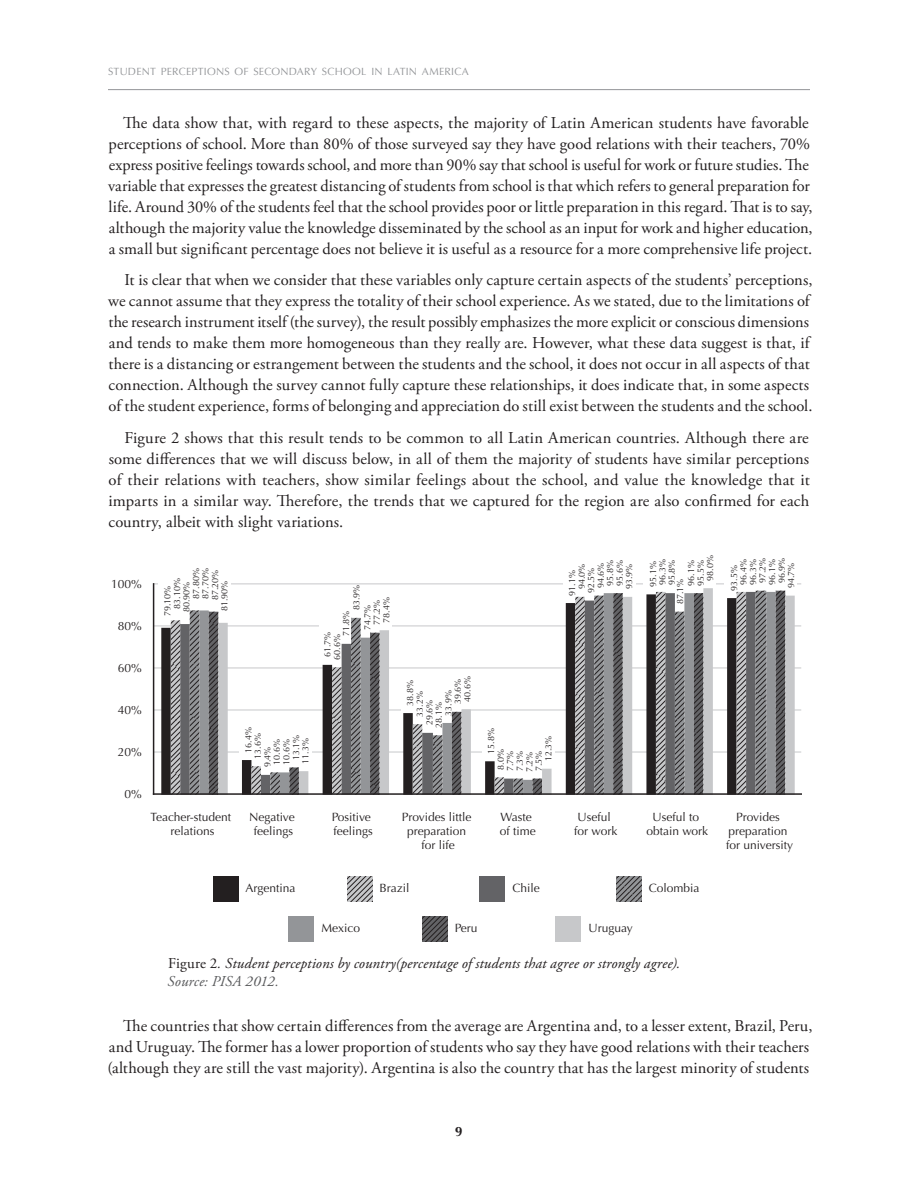
<style>
.page{position:relative;width:918px;height:1188px;background:#fff}
.page>*{position:absolute;margin:0;border:0;box-sizing:border-box;transform-origin:0 0}
.content-text{font:16.5px/21px "Adobe Garamond Pro";letter-spacing:.005em;color:#231f20}
.tyf-title{font:italic 15px "Adobe Garamond Pro";letter-spacing:.01em;color:#231f20}
.tyf-source{font:italic 15px "Adobe Garamond Pro";letter-spacing:.005em;color:#57585a}
.t1{font:700 13.5px "Optima";color:#231f20}
.t2{font:12px/14.4px "Optima";color:#231f20;text-align:center}
.t3{font:10.5px "Optima";letter-spacing:.025em;color:#939598}
.t4{font:9px/9.4px "Optima";color:#231f20}
.s1{font-style:normal}
</style>
<div class="page">
<hr style="left:108px;top:89px;width:702px;height:1px;background:#939598">
<hr style="left:154px;top:752px;width:647px;height:1px;background:#c7c8ca">
<hr style="left:154px;top:710px;width:647px;height:1px;background:#c7c8ca">
<hr style="left:154px;top:668px;width:647px;height:1px;background:#c7c8ca">
<hr style="left:154px;top:626px;width:647px;height:1px;background:#c7c8ca">
<hr style="left:154px;top:584px;width:647px;height:1px;background:#c7c8ca">
<div style="left:158px;top:581px;width:73px;height:7px;background:#fff"></div>
<div style="left:563px;top:580px;width:72px;height:8px;background:#fff"></div>
<div style="left:643px;top:580px;width:73px;height:8px;background:#fff"></div>
<div style="left:724px;top:580px;width:73px;height:8px;background:#fff"></div>
<svg style="left:703px;top:588px;width:92px;height:205px;background:#cecfd0"></svg>
<hr style="left:153px;top:584px;width:1px;height:210px;background:#231f20">
<hr style="left:154px;top:793px;width:647px;height:2px;background:#231f20">
<svg style="left:171px;top:610px;width:19px;height:185px;background:#88888a"></svg>
<svg style="left:190px;top:610px;width:19px;height:185px;background:#848688"></svg>
<svg style="left:209px;top:591px;width:576px;height:204px"></svg>
<div style="left:213px;top:876px;width:25px;height:25px;background:#231f20"></div>
<div style="left:480px;top:876px;width:25px;height:25px;background:#636366"></div>
<svg style="left:616px;top:876px;width:25px;height:25px"></svg>
<svg style="left:347px;top:876px;width:25px;height:25px"></svg>
<div style="left:289px;top:917px;width:25px;height:25px;background:#939598"></div>
<svg style="left:422px;top:917px;width:25px;height:25px"></svg>
<div style="left:556px;top:917px;width:25px;height:25px;background:#c7c8ca"></div>
<p class="t3" style="left:108px;top:65px;width:362px">STUDENT PERCEPTIONS OF SECONDARY SCHOOL IN LATIN AMERICA</p>
<p class="content-text" style="left:108px;top:112px;width:706px;text-indent:15px">The data show that, with regard to these aspects, the majority of Latin American students have favorable perceptions of school. More than 80% of those surveyed say they have good relations with their teachers, 70% express positive feelings towards school, and more than 90% say that school is useful for work or future studies. The variable that expresses the greatest distancing of students from school is that which refers to general preparation for life. Around 30% of the students feel that the school provides poor or little preparation in this regard. That is to say, although the majority value the knowledge disseminated by the school as an input for work and higher education, a small but significant percentage does not believe it is useful as a resource for a more comprehensive life project.</p>
<p class="content-text" style="left:108px;top:270px;width:706px;text-indent:16px">It is clear that when we consider that these variables only capture certain aspects of the students’ perceptions, we cannot assume that they express the totality of their school experience. As we stated, due to the limitations of the research instrument itself (the survey), the result possibly emphasizes the more explicit or conscious dimensions and tends to make them more homogeneous than they really are. However, what these data suggest is that, if there is a distancing or estrangement between the students and the school, it does not occur in all aspects of that connection. Although the survey cannot fully capture these relationships, it does indicate that, in some aspects of the student experience, forms of belonging and appreciation do still exist between the students and the school.</p>
<p class="content-text" style="left:108px;top:427px;width:703px;text-align:justify;text-indent:16px">Figure 2 shows that this result tends to be common to all Latin American countries. Although there are some differences that we will discuss below, in all of them the majority of students have similar perceptions of their relations with teachers, show similar feelings about the school, and value the knowledge that it imparts in a similar way. Therefore, the trends that we captured for the region are also confirmed for each country, albeit with slight variations.</p>
<p class="t2" style="left:111px;top:577px;width:32px">100%</p>
<p class="t2" style="left:118px;top:619px;width:26px">80%</p>
<p class="t2" style="left:118px;top:661px;width:26px">60%</p>
<p class="t2" style="left:118px;top:703px;width:26px">40%</p>
<p class="t2" style="left:118px;top:745px;width:26px">20%</p>
<p class="t2" style="left:124px;top:787px;width:19px">0%</p>
<p class="t4" style="left:191px;top:599px;width:32px;rotate:-90deg">87.80%</p>
<p class="t4" style="left:201px;top:599px;width:32px;rotate:-90deg">87.70%</p>
<p class="t4" style="left:210px;top:600px;width:32px;rotate:-90deg">87.20%</p>
<p class="t4" style="left:220px;top:611px;width:32px;rotate:-90deg">81.90%</p>
<p class="t4" style="left:163px;top:616px;width:32px;rotate:-90deg">79.10%</p>
<p class="t4" style="left:172px;top:609px;width:32px;rotate:-90deg">83.10%</p>
<p class="t4" style="left:182px;top:612px;width:32px;rotate:-90deg">80.90%</p>
<p class="t4" style="left:351px;top:630px;width:47px;line-height:11.1px;text-indent:20px;rotate:-90deg">83.9%<br>74.7%</p>
<p class="t4" style="left:372px;top:625px;width:29px;rotate:-90deg">77.2%<br>78.4%</p>
<p class="t4" style="left:341px;top:636px;width:27px;rotate:-90deg">71.8%</p>
<p class="t4" style="left:323px;top:657px;width:27px;rotate:-90deg">61.7%</p>
<p class="t4" style="left:333px;top:660px;width:27px;rotate:-90deg">60.6%</p>
<p class="t4" style="left:244px;top:753px;width:27px;rotate:-90deg">16.4%</p>
<p class="t4" style="left:253px;top:759px;width:27px;rotate:-90deg">13.6%</p>
<p class="t4" style="left:263px;top:767px;width:22px;rotate:-90deg">9.4%</p>
<p class="t4" style="left:272px;top:765px;width:27px;rotate:-90deg">10.6%</p>
<p class="t4" style="left:282px;top:765px;width:27px;rotate:-90deg">10.6%</p>
<p class="t4" style="left:291px;top:760px;width:27px;rotate:-90deg">13.1%</p>
<p class="t4" style="left:301px;top:764px;width:27px;rotate:-90deg">11.3%</p>
<p class="t4" style="left:568px;top:596px;width:27px;rotate:-90deg">91.1%</p>
<p class="t4" style="left:577px;top:589px;width:27px;rotate:-90deg">94.0%</p>
<p class="t4" style="left:587px;top:593px;width:27px;rotate:-90deg">92.5%</p>
<p class="t4" style="left:596px;top:588px;width:27px;rotate:-90deg">94.6%</p>
<p class="t4" style="left:606px;top:586px;width:27px;rotate:-90deg">95.8%</p>
<p class="t4" style="left:615px;top:586px;width:27px;rotate:-90deg">95.6%</p>
<p class="t4" style="left:625px;top:589px;width:27px;rotate:-90deg">93.9%</p>
<p class="t4" style="left:648px;top:587px;width:29px;rotate:-90deg">95.1%<br>96.3%<br>95.8%</p>
<p class="t4" style="left:674px;top:586px;width:27px;line-height:11.2px;text-indent:-19px;rotate:-90deg">87.1%<br>96.1%</p>
<p class="t4" style="left:696px;top:586px;width:32px;text-align:center;rotate:-90deg">95.5%<br>98.0%</p>
<p class="t4" style="left:729px;top:591px;width:27px;rotate:-90deg">93.5%</p>
<p class="t4" style="left:739px;top:585px;width:27px;rotate:-90deg">96.4%</p>
<p class="t4" style="left:748px;top:585px;width:27px;rotate:-90deg">96.3%</p>
<p class="t4" style="left:758px;top:583px;width:27px;rotate:-90deg">97.2%</p>
<p class="t4" style="left:768px;top:585px;width:27px;rotate:-90deg">96.1%</p>
<p class="t4" style="left:777px;top:583px;width:27px;rotate:-90deg">96.9%</p>
<p class="t4" style="left:787px;top:588px;width:27px;rotate:-90deg">94.7%</p>
<p class="t4" style="left:444px;top:716px;width:27px;rotate:-90deg">33.9%</p>
<p class="t4" style="left:453px;top:704px;width:27px;rotate:-90deg">39.6%</p>
<p class="t4" style="left:463px;top:702px;width:27px;rotate:-90deg">40.6%</p>
<p class="t4" style="left:406px;top:706px;width:27px;rotate:-90deg">38.8%</p>
<p class="t4" style="left:415px;top:717px;width:27px;rotate:-90deg">33.2%</p>
<p class="t4" style="left:425px;top:725px;width:27px;rotate:-90deg">29.6%</p>
<p class="t4" style="left:434px;top:728px;width:27px;rotate:-90deg">28.1%</p>
<p class="t4" style="left:487px;top:754px;width:27px;rotate:-90deg">15.8%</p>
<p class="t4" style="left:544px;top:761px;width:27px;rotate:-90deg">12.3%</p>
<p class="t4" style="left:496px;top:770px;width:22px;rotate:-90deg">8.0%</p>
<p class="t4" style="left:506px;top:771px;width:22px;rotate:-90deg">7.7%</p>
<p class="t4" style="left:515px;top:771px;width:22px;rotate:-90deg">7.3%</p>
<p class="t4" style="left:525px;top:772px;width:22px;rotate:-90deg">7.2%</p>
<p class="t4" style="left:534px;top:771px;width:22px;rotate:-90deg">7.5%</p>
<p class="t2" style="left:151px;top:810px;width:82px">Teacher-student relations</p>
<p class="t2" style="left:249px;top:810px;width:47px">Negative feelings</p>
<p class="t2" style="left:332px;top:810px;width:42px;text-align:left">Positive feelings</p>
<p class="t2" style="left:402px;top:810px;width:71px">Provides little preparation for life</p>
<p class="t2" style="left:500px;top:810px;width:38px;text-align:left">Waste of time</p>
<p class="t2" style="left:574px;top:810px;width:45px;text-align:left">Useful for work</p>
<p class="t2" style="left:646px;top:810px;width:63px">Useful to obtain work</p>
<p class="t2" style="left:726px;top:810px;width:68px">Provides preparation for university</p>
<p class="t2" style="left:246px;top:881px;width:52px">Argentina</p>
<p class="t2" style="left:380px;top:881px;width:31px">Brazil</p>
<p class="t2" style="left:512px;top:881px;width:29px">Chile</p>
<p class="t2" style="left:649px;top:881px;width:52px">Colombia</p>
<p class="t2" style="left:321px;top:921px;width:40px">Mexico</p>
<p class="t2" style="left:455px;top:921px;width:24px">Peru</p>
<p class="t2" style="left:588px;top:921px;width:46px">Uruguay</p>
<p class="tyf-title" style="left:168px;top:954px;width:514px"><span class="s1">Figure 2</span>. Student perceptions by country(percentage of students that agree or strongly agree).</p>
<p class="tyf-source" style="left:168px;top:972px;width:113px">Source: PISA 2012.</p>
<p class="content-text" style="left:107px;top:1015px;width:707px;text-indent:16px">The countries that show certain differences from the average are Argentina and, to a lesser extent, Brazil, Peru, and Uruguay. The former has a lower proportion of students who say they have good relations with their teachers (although they are still the vast majority). Argentina is also the country that has the largest minority of students</p>
<p class="t1" style="left:455px;top:1123px;width:9px">9</p>
</div>
